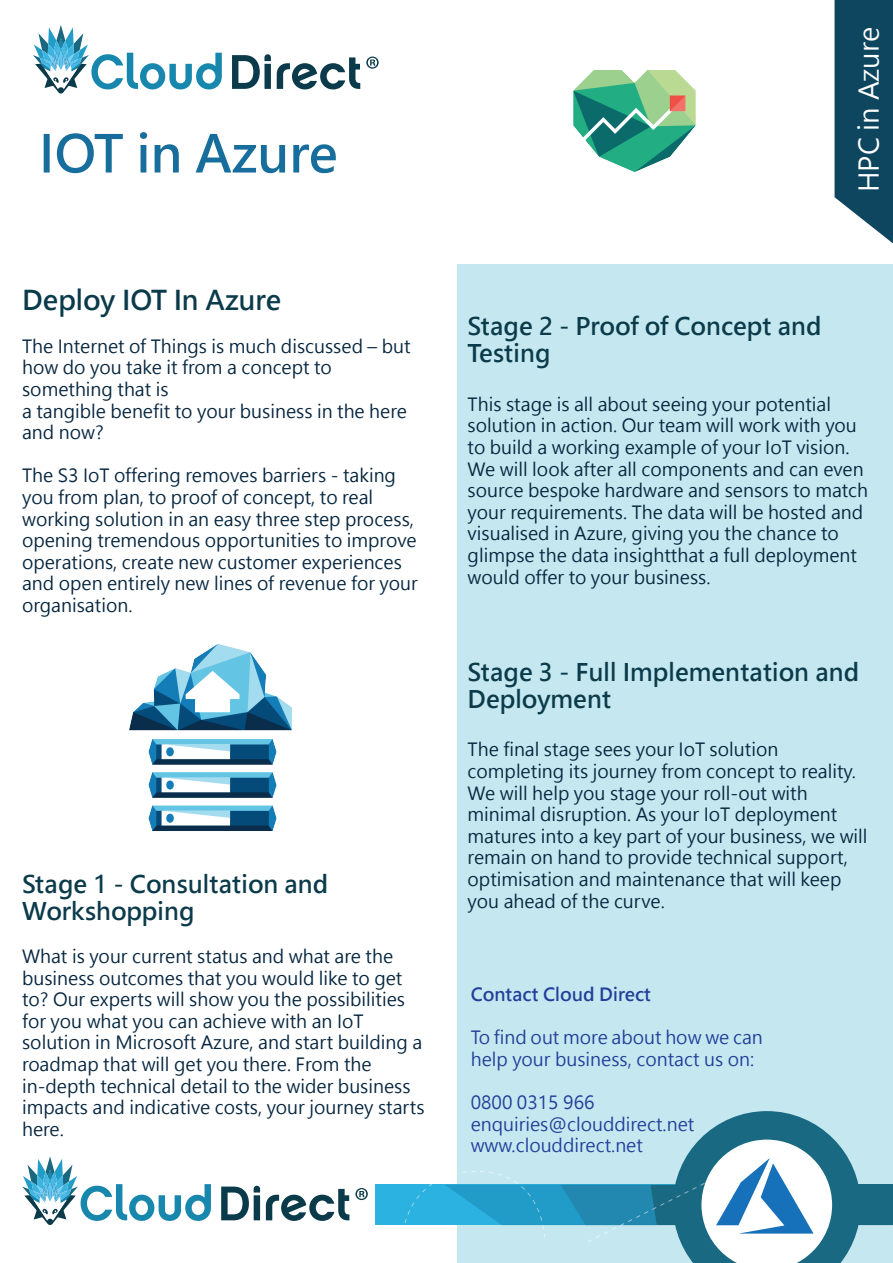
<style>
.page{position:relative;width:893px;height:1263px;background:#fff}
.page>*{position:absolute;margin:0;border:0;box-sizing:border-box;transform-origin:0 0}
.t1{font:51px "Microsoft Jheng Hei UI Bold";color:#176d9c}
.t2{font:27px "Microsoft Jheng Hei UI Bold";color:#0b3b4b}
.t3{font:27px "Microsoft Jheng Hei UI Regular";color:#fff}
.t4{font:24px/27px "Microsoft Jheng Hei UI Bold";color:#0b3b4b}
.t5{font:18px/21.6px "Microsoft Jheng Hei UI Regular";color:#06263f}
.t6{font:18px/21.6px "Microsoft Jheng Hei UI Regular";color:#223f99}
.t7{font:18px "Microsoft Jheng Hei UI Bold";color:#223f99}
</style>
<div class="page">
<div style="left:458px;top:264px;width:435px;height:998px;background:#c5e8f0"></div>
<div style="left:376px;top:1185px;width:517px;height:40px;background:#2cb2e0"></div>
<svg style="left:22px;top:1156px;width:189px;height:69px"></svg>
<svg style="left:221px;top:1186px;width:128px;height:35px"></svg>
<svg style="left:355px;top:1188px;width:13px;height:12px"></svg>
<svg style="left:834px;top:0;width:59px;height:244px;background:#27596f"></svg>
<div style="left:58px;top:87px;width:6px;height:7px;background:#0b3b4b;border-radius:50%"></div>
<svg style="left:33px;top:25px;width:189px;height:67px"></svg>
<svg style="left:232px;top:54px;width:128px;height:36px"></svg>
<svg style="left:366px;top:57px;width:13px;height:12px"></svg>
<svg style="left:402px;top:1111px;width:491px;height:152px"></svg>
<img style="left:573px;top:70px;width:123px;height:102px">
<img style="left:129px;top:644px;width:163px;height:187px">
<h1 class="t1" style="left:39px;top:122px;width:300px">IOT in Azure</h1>
<h2 class="t2" style="left:22px;top:283px;width:260px">Deploy IOT In Azure</h2>
<p class="t5" style="left:22px;top:335px;width:390px">The Internet of Things is much discussed – but how do you take it from a concept to something that is<br>a tangible benefit to your business in the here and now?</p>
<p class="t5" style="left:22px;top:465px;width:397px">The S3 IoT offering removes barriers - taking you from plan, to proof of concept, to real working solution in an easy three step process, opening tremendous opportunities to improve operations, create new customer experiences and open entirely new lines of revenue for your organisation.</p>
<h3 class="t4" style="left:22px;top:870px;width:308px">Stage 1 - Consultation and<br>Workshopping</h3>
<p class="t5" style="left:22px;top:945px;width:404px">What is your current status and what are the business outcomes that you would like to get to? Our experts will show you the possibilities for you what you can achieve with an IoT solution in Microsoft Azure, and start building a roadmap that will get you there. From the in-depth technical detail to the wider business impacts and indicative costs, your journey starts here.</p>
<h2 class="t3" style="left:852px;top:192px;width:166px;rotate:-90deg">HPC in Azure</h2>
<h3 class="t4" style="left:468px;top:313px;width:356px">Stage 2 - Proof of Concept and<br>Testing</h3>
<p class="t5" style="left:468px;top:393px;width:402px">This stage is all about seeing your potential solution in action. Our team will work with you to build a working example of your IoT vision.<br>We will look after all components and can even source bespoke hardware and sensors to match your requirements. The data will be hosted and visualised in Azure, giving you the chance to glimpse the data insightthat a full deployment would offer to your business.</p>
<h3 class="t4" style="left:468px;top:658px;width:393px">Stage 3 - Full Implementation and<br>Deployment</h3>
<p class="t5" style="left:468px;top:739px;width:401px">The final stage sees your IoT solution completing its journey from concept to reality.<br>We will help you stage your roll-out with minimal disruption. As your IoT deployment matures into a key part of your business, we will remain on hand to provide technical support, optimisation and maintenance that will keep you ahead of the curve.</p>
<p class="t7" style="left:471px;top:983px;width:182px">Contact Cloud Direct</p>
<p class="t6" style="left:471px;top:1027px;width:294px">To find out more about how we can help your business, contact us on:</p>
<p class="t6" style="left:471px;top:1092px;width:225px">0800 0315 966 enquiries@clouddirect.net www.clouddirect.net</p>
</div>
